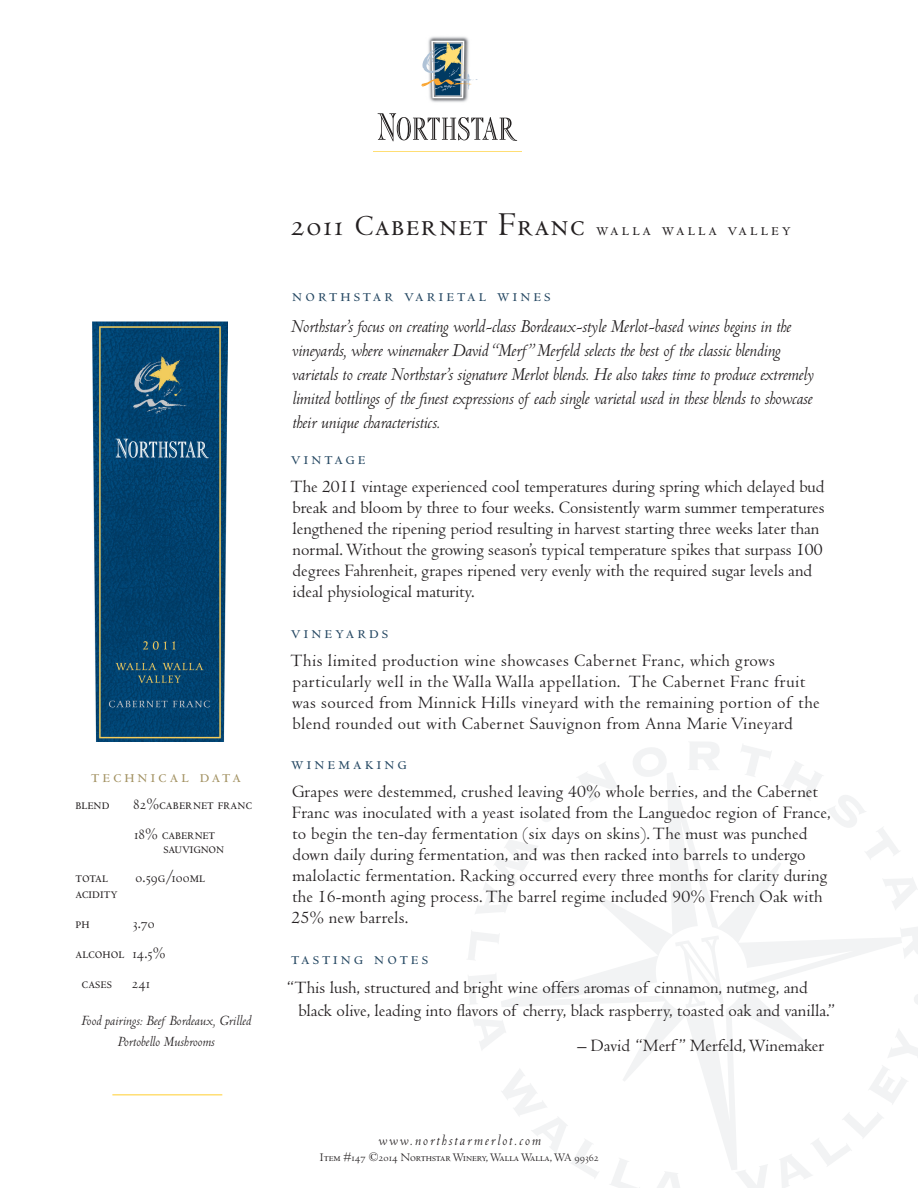
<style>
.page{position:relative;width:918px;height:1188px;background:#fff}
.page>*{position:absolute;margin:0;border:0;box-sizing:border-box;transform-origin:0 0}
.Winemaker_Name{font:34.5px "Centaur MT SC";letter-spacing:.04em;color:#231f20}
.t1{font:italic 19.5px/24px "Centaur";letter-spacing:-.01em;color:#231f20}
.Suheads{font:19.5px "Centaur MT SC";letter-spacing:.16em;color:#234661}
.TECH_HEAD{font:19.5px "Centaur MT SC";letter-spacing:.16em;color:#a29161}
.Body{font:18px/21px "Centaur";letter-spacing:.01em;color:#231f20}
.TECH_Specs{font:16.5px/13.5px "Centaur MT SC";letter-spacing:.005em;color:#231f20;scale:.95 1}
.TECH_Decimal_Align{font:16.5px "Centaur MT SC";letter-spacing:.005em;color:#231f20;scale:.95 1}
.WWW{font:italic 15.75px "Centaur";letter-spacing:.12em;color:#231f20}
.t2{font:italic 15px/21px "Centaur";color:#231f20;text-align:center}
.Legal{font:12px "Centaur MT SC";color:#231f20}
.s1{font-size:30px}
.s2{font-size:19.5px}
</style>
<div class="page">
<svg style="left:599px;top:762px;width:10px;height:10px"></svg>
<svg style="left:633px;top:747px;width:33px;height:25px"></svg>
<svg style="left:689px;top:742px;width:30px;height:28px"></svg>
<svg style="left:741px;top:745px;width:31px;height:27px"></svg>
<svg style="left:790px;top:761px;width:26px;height:11px"></svg>
<svg style="left:902px;top:877px;width:15px;height:26px"></svg>
<svg style="left:902px;top:927px;width:16px;height:30px"></svg>
<svg style="left:475px;top:857px;width:26px;height:57px"></svg>
<svg style="left:468px;top:931px;width:31px;height:29px"></svg>
<svg style="left:468px;top:974px;width:29px;height:30px"></svg>
<svg style="left:473px;top:1018px;width:28px;height:32px"></svg>
<svg style="left:583px;top:1170px;width:16px;height:8px"></svg>
<svg style="left:610px;top:1170px;width:30px;height:18px"></svg>
<svg style="left:657px;top:1172px;width:23px;height:16px"></svg>
<svg style="left:736px;top:1170px;width:30px;height:18px"></svg>
<svg style="left:781px;top:1170px;width:31px;height:18px"></svg>
<svg style="left:902px;top:1078px;width:5px;height:11px"></svg>
<svg style="left:902px;top:1034px;width:16px;height:23px"></svg>
<svg style="left:914px;top:994px;width:4px;height:10px"></svg>
<svg style="left:501px;top:772px;width:401px;height:398px"></svg>
<svg style="left:675px;top:935px;width:49px;height:73px"></svg>
<img style="left:428px;top:36px;width:41px;height:66px">
<svg style="left:421px;top:41px;width:57px;height:57px"></svg>
<hr style="left:373px;top:151px;width:149px;height:1px;background:#ffde74">
<svg style="left:378px;top:113px;width:139px;height:28px"></svg>
<hr style="left:112px;top:1094px;width:110px;height:2px;background:#ffde74">
<img style="left:92px;top:321px;width:136px;height:420px">
<p class="TECH_HEAD" style="left:91px;top:765px;width:151px">technical data</p>
<p class="TECH_Specs" style="left:76px;top:798px;width:37px">blend</p>
<p class="TECH_Specs" style="left:133px;top:798px;width:127px">82%cabernet franc</p>
<p class="TECH_Specs" style="left:164px;top:828px;width:65px;text-indent:-29px">18% cabernet sauvignon</p>
<p class="TECH_Decimal_Align" style="left:76px;top:868px;width:36px">total</p>
<p class="TECH_Decimal_Align" style="left:136px;top:868px;width:75px">0.59g/100ml</p>
<p class="TECH_Decimal_Align" style="left:76px;top:884px;width:46px">acidity</p>
<p class="TECH_Decimal_Align" style="left:76px;top:914px;width:16px">ph</p>
<p class="TECH_Decimal_Align" style="left:133px;top:914px;width:25px">3.70</p>
<p class="TECH_Decimal_Align" style="left:76px;top:944px;width:96px">alcohol 14.5%</p>
<p class="TECH_Specs" style="left:82px;top:976px;width:74px">cases 241</p>
<p class="t2" style="left:81px;top:1010px;width:172px">Food pairings: Beef Bordeaux, Grilled<br>Portobello Mushrooms</p>
<p class="Winemaker_Name" style="left:291px;top:206px;width:502px">2011 <span class="s1">C</span>abernet Franc <span class="s2">walla walla valley</span></p>
<p class="Suheads" style="left:292px;top:285px;width:260px">northstar varietal wines</p>
<p class="t1" style="left:291px;top:315px;width:524px">Northstar’s focus on creating world-class Bordeaux-style Merlot-based wines begins in the vineyards, where winemaker David “Merf” Merfeld selects the best of the classic blending varietals to create Northstar’s signature Merlot blends. He also takes time to produce extremely limited bottlings of the finest expressions of each single varietal used in these blends to showcase their unique characteristics.</p>
<p class="Suheads" style="left:291px;top:448px;width:76px">vintage</p>
<p class="Body" style="left:290px;top:476px;width:536px">The 2011 vintage experienced cool temperatures during spring which delayed bud break and bloom by three to four weeks. Consistently warm summer temperatures lengthened the ripening period resulting in harvest starting three weeks later than normal. Without the growing season’s typical temperature spikes that surpass 100 degrees Fahrenheit, grapes ripened very evenly with the required sugar levels and ideal physiological maturity.</p>
<p class="Suheads" style="left:291px;top:621px;width:99px">vineyards</p>
<p class="Body" style="left:290px;top:650px;width:531px">This limited production wine showcases Cabernet Franc, which grows particularly well in the Walla Walla appellation. The Cabernet Franc fruit was sourced from Minnick Hills vineyard with the remaining portion of the blend rounded out with Cabernet Sauvignon from Anna Marie Vineyard</p>
<p class="Suheads" style="left:291px;top:753px;width:118px">winemaking</p>
<p class="Body" style="left:291px;top:782px;width:541px">Grapes were destemmed, crushed leaving 40% whole berries, and the Cabernet Franc was inoculated with a yeast isolated from the Languedoc region of France, to begin the ten-day fermentation (six days on skins). The must was punched down daily during fermentation, and was then racked into barrels to undergo malolactic fermentation. Racking occurred every three months for clarity during the 16-month aging process. The barrel regime included 90% French Oak with 25% new barrels.</p>
<p class="Suheads" style="left:291px;top:947px;width:139px">tasting notes</p>
<p class="Body" style="left:298px;top:977px;width:538px;line-height:22.5px;text-indent:-12px">“This lush, structured and bright wine offers aromas of cinnamon, nutmeg, and black olive, leading into flavors of cherry, black raspberry, toasted oak and vanilla.”</p>
<p class="Body" style="left:577px;top:1036px;width:248px">– David “Merf ” Merfeld, Winemaker</p>
<p class="WWW" style="left:378px;top:1132px;width:164px">www.northstarmerlot.com</p>
<p class="Legal" style="left:320px;top:1150px;width:280px">Item #147 ©2014 Northstar Winery, Walla Walla, WA 99362</p>
</div>
